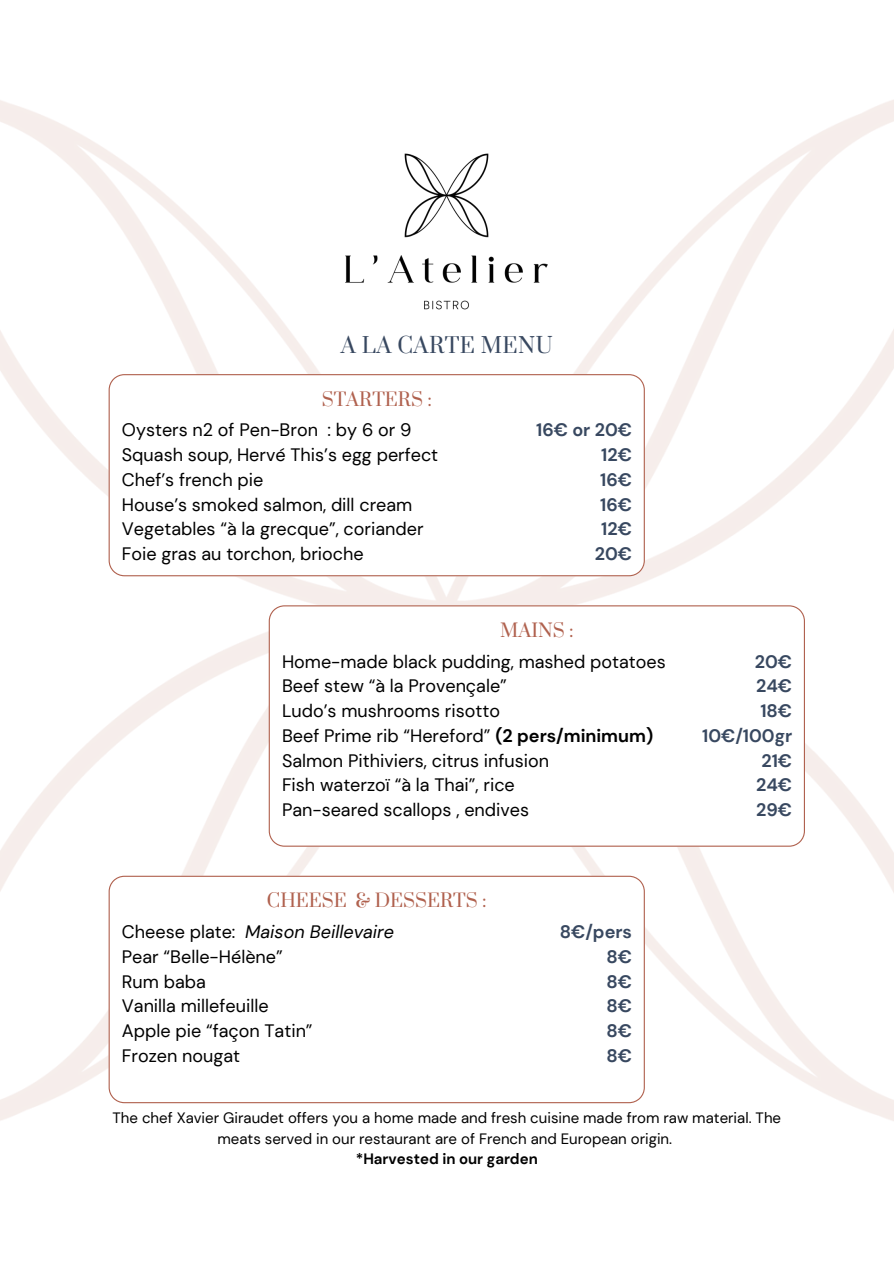
<style>
.page{position:relative;width:894px;height:1264px;background:#fff}
.page>*{position:absolute;margin:0;border:0;box-sizing:border-box;transform-origin:0 0}
.t1{font:21px "Prata";letter-spacing:.02em;color:#384860}
.t2{font:18px/24.8px "DM Sans";color:#000}
.t3{font:700 18px/24.8px "DM Sans";color:#384860;text-align:right}
.t4{font:18px "Prata";color:#b0614e}
.t5{font:15px/20.2px "DM Sans";color:#000;text-align:center}
.t6{font:700 15px "DM Sans";color:#000}
.s1{font-weight:700}
.s2{font-style:italic}
</style>
<div class="page">
<img style="left:0;top:100px;width:893px;height:1021px">
<svg style="left:109px;top:374px;width:535px;height:202px"></svg>
<svg style="left:269px;top:605px;width:535px;height:241px"></svg>
<svg style="left:109px;top:875px;width:535px;height:228px"></svg>
<img style="left:303px;top:112px;width:286px;height:239px">
<h2 class="t1" style="left:341px;top:332px;width:213px">A LA CARTE MENU</h2>
<h4 class="t4" style="left:321px;top:387px;width:112px">STARTERS :</h4>
<h3 class="t2" style="left:122px;top:418px;width:318px">Oysters n2 of Pen-Bron : by 6 or 9<br>Squash soup, Hervé This’s egg perfect<br>Chef’s french pie<br>House’s smoked salmon, dill cream<br>Vegetables “à la grecque”, coriander<br>Foie gras au torchon, brioche</h3>
<h2 class="t3" style="left:536px;top:418px;width:97px">16€ or 20€<br>12€<br>16€<br>16€<br>12€<br>20€</h2>
<h4 class="t4" style="left:500px;top:619px;width:75px">MAINS :</h4>
<p class="t2" style="left:282px;top:649px;width:385px">Home-made black pudding, mashed potatoes Beef stew “à la Provençale”<br>Ludo’s mushrooms risotto<br>Beef Prime rib “Hereford” <span class="s1">(2 pers/minimum)<br></span>Salmon Pithiviers, citrus infusion<br>Fish waterzoï “à la Thai”, rice<br>Pan-seared scallops , endives</p>
<h1 class="t3" style="left:702px;top:649px;width:91px">20€<br>24€<br>18€<br>10€/100gr<br>21€<br>24€<br>29€</h1>
<h3 class="t4" style="left:267px;top:889px;width:221px">CHEESE &amp; DESSERTS :</h3>
<h2 class="t2" style="left:122px;top:919px;width:274px">Cheese plate: <span class="s2">Maison Beillevaire<br></span>Pear “Belle-Hélène”<br>Rum baba<br>Vanilla millefeuille<br>Apple pie “façon Tatin”<br>Frozen nougat</h2>
<p class="t3" style="left:606px;top:919px;width:27px;text-align:justify;text-indent:-47px">8€/pers 8€ 8€ 8€ 8€ 8€</p>
<h3 class="t5" style="left:112px;top:1108px;width:670px">The chef Xavier Giraudet offers you a home made and fresh cuisine made from raw material. The meats served in our restaurant are of French and European origin.</h3>
<p class="t6" style="left:355px;top:1148px;width:183px">*Harvested in our garden</p>
</div>
